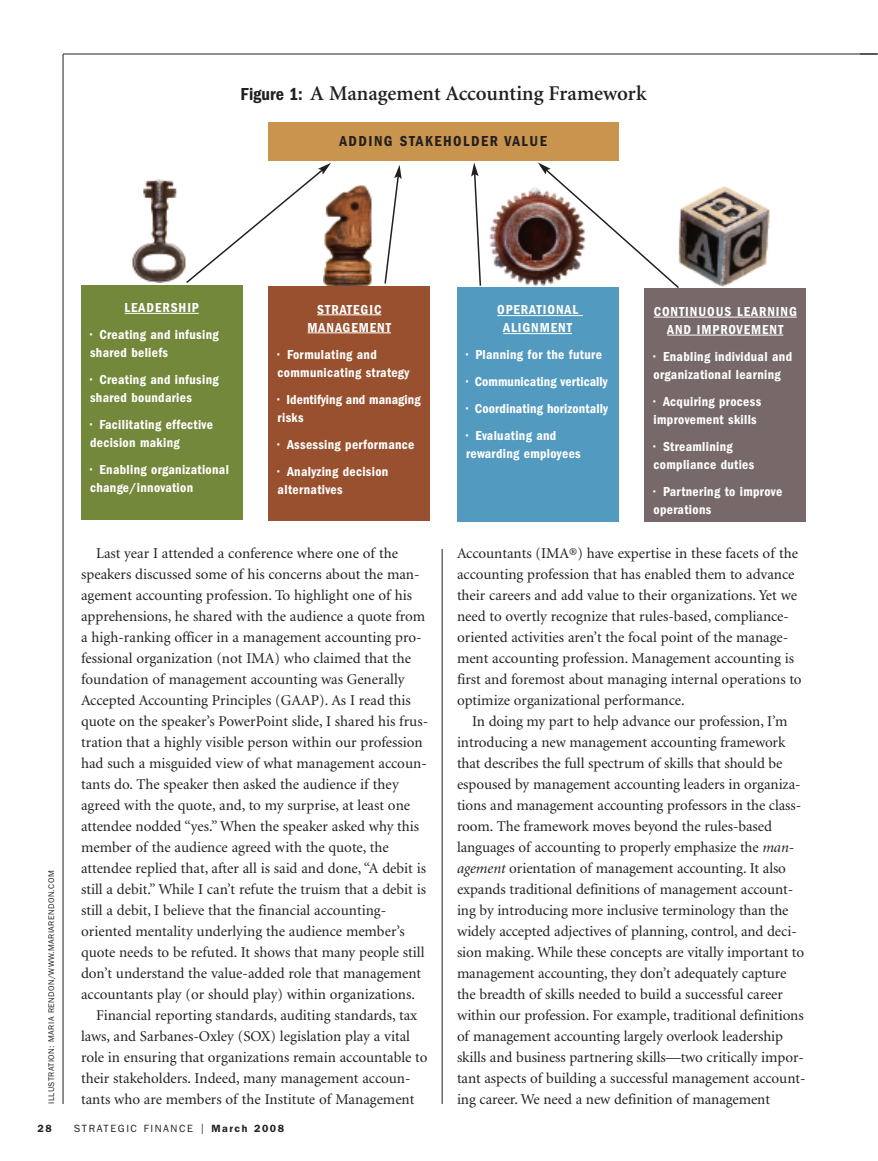
<style>
.page{position:relative;width:878px;height:1161px;background:#fff}
.page>*{position:absolute;margin:0;border:0;box-sizing:border-box;transform-origin:0 0}
.t1{font:600 21px "Minion";color:#231f20}
.t2{font:15px/21px "Minion";color:#231f20}
.t3{font:600 condensed 15px "Franklin Gothic";letter-spacing:.1em;color:#231f20}
.t4{font:600 condensed 13.5px/18px "Franklin Gothic";letter-spacing:.025em;color:#fff}
.t5{font:600 condensed 13.5px/18px "Franklin Gothic";letter-spacing:.07em;color:#fff;text-align:center}
.t6{font:600 condensed 13.5px/18px "Franklin Gothic";letter-spacing:.005em;color:#fff}
.t7{font:10.5px "Franklin Gothic";letter-spacing:.15em;color:#231f20}
.t8{font:600 10.5px "Franklin Gothic";color:#231f20}
.t9{font:8.25px "Franklin Gothic";letter-spacing:.05em;color:#231f20}
.s1{font-family:"Franklin Gothic";font-stretch:condensed;font-size:18px}
.s2{font-style:italic}
.s3{font-size:15px}
.s4{font-weight:600}
</style>
<div class="page">
<hr style="left:63px;top:54px;width:814px;height:1px;background:#231f20">
<hr style="left:63px;top:54px;width:1px;height:1050px;background:#231f20">
<hr style="left:442px;top:549px;width:1px;height:555px;background:#231f20">
<div style="left:81px;top:285px;width:161px;height:235px;background:#73883a"></div>
<hr style="left:125px;top:313px;width:74px;height:1px;background:#fff">
<div style="left:268px;top:286px;width:162px;height:235px;background:#99502e"></div>
<hr style="left:317px;top:315px;width:30px;height:1px;background:#fff">
<hr style="left:347px;top:315px;width:34px;height:1px;background:#fff">
<hr style="left:307px;top:333px;width:36px;height:1px;background:#fff">
<hr style="left:342px;top:333px;width:49px;height:1px;background:#fff">
<div style="left:457px;top:287px;width:161px;height:235px;background:#529ac0"></div>
<hr style="left:497px;top:315px;width:40px;height:1px;background:#fff">
<hr style="left:536px;top:315px;width:47px;height:1px;background:#fff">
<hr style="left:503px;top:333px;width:69px;height:1px;background:#fff">
<div style="left:644px;top:289px;width:162px;height:233px;background:#776969"></div>
<hr style="left:653px;top:317px;width:143px;height:1px;background:#fff">
<hr style="left:667px;top:335px;width:61px;height:1px;background:#fff">
<hr style="left:736px;top:335px;width:47px;height:1px;background:#fff">
<div style="left:268px;top:122px;width:350px;height:39px;background:#c9944d"></div>
<img style="left:132px;top:179px;width:52px;height:104px">
<img style="left:325px;top:185px;width:47px;height:101px">
<img style="left:489px;top:187px;width:49px;height:99px">
<img style="left:680px;top:186px;width:90px;height:101px">
<svg style="left:184px;top:163px;width:147px;height:122px"></svg>
<svg style="left:384px;top:165px;width:17px;height:119px"></svg>
<svg style="left:471px;top:163px;width:11px;height:123px"></svg>
<svg style="left:538px;top:162px;width:142px;height:128px"></svg>
<h1 class="t1" style="left:240px;top:85px;width:407px"><span class="s1">Figure 1:</span> A Management Accounting Framework</h1>
<p class="t3" style="left:339px;top:135px;width:209px">ADDING STAKEHOLDER VALUE</p>
<p class="t9" style="left:48px;top:1104px;width:235px;rotate:-90deg">ILLUSTRATION: MARIA RENDON/WWW.MARIARENDON.COM</p>
<p class="t5" style="left:125px;top:300px;width:76px">LEADERSHIP</p>
<p class="t4" style="left:90px;top:327px;width:130px">• Creating and infusing shared beliefs</p>
<p class="t4" style="left:90px;top:372px;width:130px">• Creating and infusing shared boundaries</p>
<p class="t4" style="left:90px;top:417px;width:124px">• Facilitating effective decision making</p>
<p class="t4" style="left:90px;top:462px;width:140px">• Enabling organizational change/innovation</p>
<p class="t5" style="left:307px;top:301px;width:85px">STRATEGIC<br>MANAGEMENT</p>
<p class="t4" style="left:278px;top:346px;width:133px">• Formulating and communicating strategy</p>
<p class="t6" style="left:278px;top:391px;width:144px">• Identifying and managing risks</p>
<p class="t4" style="left:278px;top:436px;width:138px">• Assessing performance</p>
<p class="t4" style="left:278px;top:463px;width:112px">• Analyzing decision alternatives</p>
<p class="t2" style="left:96px;top:544px;width:303px">Last year I attended a conference where one of the</p>
<p class="t2" style="left:81px;top:565px;width:340px">speakers discussed some of his concerns about the man-</p>
<p class="t2" style="left:81px;top:586px;width:332px">agement accounting profession. To highlight one of his</p>
<p class="t2" style="left:81px;top:607px;width:346px">apprehensions, he shared with the audience a quote from</p>
<p class="t2" style="left:81px;top:628px;width:342px">a high-ranking officer in a management accounting pro-</p>
<p class="t2" style="left:81px;top:649px;width:331px">fessional organization (not IMA) who claimed that the</p>
<p class="t2" style="left:81px;top:670px;width:325px">foundation of management accounting was Generally</p>
<p class="t2" style="left:81px;top:691px;width:331px">Accepted Accounting Principles (GAAP). As I read this</p>
<p class="t2" style="left:81px;top:712px;width:348px">quote on the speaker’s PowerPoint slide, I shared his frus-</p>
<p class="t2" style="left:81px;top:733px;width:343px">tration that a highly visible person within our profession</p>
<p class="t2" style="left:81px;top:754px;width:347px">had such a misguided view of what management accoun-</p>
<p class="t2" style="left:81px;top:775px;width:319px">tants do. The speaker then asked the audience if they</p>
<p class="t2" style="left:81px;top:796px;width:330px">agreed with the quote, and, to my surprise, at least one</p>
<p class="t2" style="left:81px;top:817px;width:339px">attendee nodded “yes.” When the speaker asked why this</p>
<p class="t2" style="left:81px;top:838px;width:309px">member of the audience agreed with the quote, the</p>
<p class="t2" style="left:81px;top:859px;width:346px">attendee replied that, after all is said and done, “A debit is</p>
<p class="t2" style="left:81px;top:880px;width:346px">still a debit.” While I can’t refute the truism that a debit is</p>
<p class="t2" style="left:81px;top:901px;width:306px">still a debit, I believe that the financial accounting-</p>
<p class="t2" style="left:81px;top:922px;width:325px">oriented mentality underlying the audience member’s</p>
<p class="t2" style="left:81px;top:943px;width:345px">quote needs to be refuted. It shows that many people still</p>
<p class="t2" style="left:81px;top:964px;width:341px">don’t understand the value-added role that management</p>
<p class="t2" style="left:81px;top:985px;width:335px">accountants play (or should play) within organizations.</p>
<p class="t2" style="left:96px;top:1006px;width:323px">Financial reporting standards, auditing standards, tax</p>
<p class="t2" style="left:81px;top:1027px;width:330px">laws, and Sarbanes-Oxley (SOX) legislation play a vital</p>
<p class="t2" style="left:81px;top:1048px;width:348px">role in ensuring that organizations remain accountable to</p>
<p class="t2" style="left:81px;top:1069px;width:331px">their stakeholders. Indeed, many management accoun-</p>
<p class="t2" style="left:81px;top:1090px;width:335px">tants who are members of the Institute of Management</p>
<p class="t5" style="left:497px;top:302px;width:82px">OPERATIONAL<br>ALIGNMENT</p>
<p class="t4" style="left:466px;top:347px;width:137px">• Planning for the future</p>
<p class="t6" style="left:466px;top:374px;width:143px">• Communicating vertically</p>
<p class="t4" style="left:466px;top:401px;width:143px">• Coordinating horizontally</p>
<p class="t4" style="left:466px;top:428px;width:116px">• Evaluating and rewarding employees</p>
<p class="t5" style="left:653px;top:303px;width:145px">CONTINUOUS LEARNING<br>AND IMPROVEMENT</p>
<p class="t4" style="left:653px;top:348px;width:140px">• Enabling individual and organizational learning</p>
<p class="t4" style="left:653px;top:393px;width:109px">• Acquiring process improvement skills</p>
<p class="t4" style="left:653px;top:438px;width:102px">• Streamlining compliance duties</p>
<p class="t4" style="left:653px;top:483px;width:130px">• Partnering to improve operations</p>
<p class="t2" style="left:457px;top:544px;width:346px">Accountants (IMA®) have expertise in these facets of the accounting profession that has enabled them to advance their careers and add value to their organizations. Yet we need to overtly recognize that rules-based, compliance&shy;oriented activities aren’t the focal point of the manage&shy;ment accounting profession. Management accounting is first and foremost about managing internal operations to optimize organizational performance.</p>
<p class="t2" style="left:457px;top:712px;width:350px;text-indent:15px">In doing my part to help advance our profession, I’m introducing a new management accounting framework that describes the full spectrum of skills that should be espoused by management accounting leaders in organiza&shy;tions and management accounting professors in the class&shy;room. The framework moves beyond the rules-based languages of accounting to properly emphasize the <span class="s2">man&shy;agement</span> orientation of management accounting. It also expands traditional definitions of management account&shy;ing by introducing more inclusive terminology than the widely accepted adjectives of planning, control, and deci&shy;sion making. While these concepts are vitally important to management accounting, they don’t adequately capture the breadth of skills needed to build a successful career within our profession. For example, traditional definitions of management accounting largely overlook leadership skills and business partnering skills—two critically impor&shy;tant aspects of building a successful management account&shy;ing career. We need a new definition of management</p>
<p class="t8" style="left:38px;top:1125px;width:16px">28</p>
<p class="t7" style="left:74px;top:1125px;width:212px">STRATEGIC FINANCE <span class="s3">I</span> <span class="s4">March 2008</span></p>
</div>
